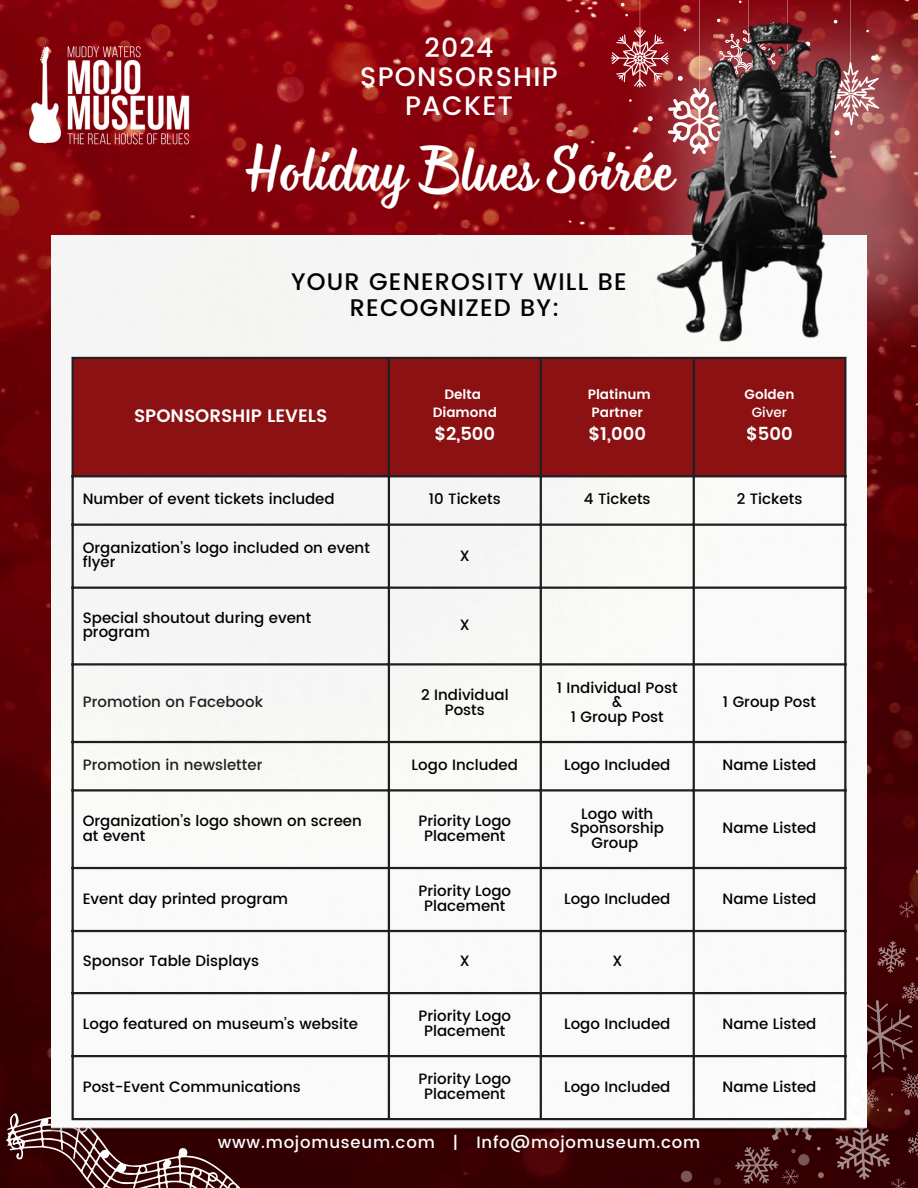
<style>
.page{position:relative;width:918px;height:1188px;background:#fff}
.page>*{position:absolute;margin:0;border:0;box-sizing:border-box;transform-origin:0 0}
.t1{font:48.9px "Monarda";color:#fff}
.t2{font:500 26.7px/29.1px "Poppins";letter-spacing:.05em;color:#fff;text-align:center}
.t3{font:500 24px/25.8px "Poppins";letter-spacing:.05em;color:#000;text-align:center}
.t4{font:600 18px "Poppins";color:#fff}
.t5{font:500 16.5px "Poppins";letter-spacing:.05em;color:#fff}
.t6{font:500 15px/14.7px "Poppins";color:#000;text-align:center}
.t7{font:500 15px "Poppins";color:#1f1f1f}
.t8{font:600 13.5px "Poppins";color:#fff}
.t9{font:500 13.5px "Poppins";color:#fff}
</style>
<div class="page">
<img style="left:0;top:0;width:918px;height:1188px">
<img style="left:606px;top:0;width:312px;height:370px">
<svg style="left:611px;top:0;width:268px;height:23px;background:#8e1017"></svg>
<svg style="left:714px;top:1178px;width:7px;height:7px"></svg>
<svg style="left:899px;top:901px;width:19px;height:30px"></svg>
<svg style="left:681px;top:1171px;width:11px;height:11px"></svg>
<svg style="left:877px;top:941px;width:29px;height:32px"></svg>
<svg style="left:729px;top:982px;width:189px;height:206px;background:#461516"></svg>
<svg style="left:0;top:1032px;width:247px;height:156px;background:#502323"></svg>
<img style="left:30px;top:45px;width:161px;height:101px">
<img style="left:51px;top:235px;width:816px;height:899px">
<img style="left:611px;top:23px;width:290px;height:319px">
<div style="left:74px;top:359px;width:770px;height:116px;background:#8b1113"></div>
<hr style="left:72px;top:359px;width:2px;height:759px;background:#1f1f1f">
<hr style="left:388px;top:359px;width:2px;height:759px;background:#1f1f1f">
<hr style="left:540px;top:359px;width:2px;height:759px;background:#1f1f1f">
<hr style="left:693px;top:359px;width:2px;height:759px;background:#1f1f1f">
<hr style="left:844px;top:359px;width:2px;height:759px;background:#1f1f1f">
<hr style="left:72px;top:357px;width:774px;height:2px;background:#1f1f1f">
<hr style="left:72px;top:475px;width:774px;height:2px;background:#1f1f1f">
<hr style="left:72px;top:524px;width:774px;height:2px;background:#1f1f1f">
<hr style="left:72px;top:587px;width:774px;height:2px;background:#1f1f1f">
<hr style="left:72px;top:663px;width:774px;height:3px;background:#1f1f1f">
<hr style="left:72px;top:741px;width:774px;height:2px;background:#1f1f1f">
<hr style="left:72px;top:789px;width:774px;height:3px;background:#1f1f1f">
<hr style="left:72px;top:867px;width:774px;height:2px;background:#1f1f1f">
<hr style="left:72px;top:930px;width:774px;height:2px;background:#1f1f1f">
<hr style="left:72px;top:992px;width:774px;height:2px;background:#1f1f1f">
<hr style="left:72px;top:1055px;width:774px;height:2px;background:#1f1f1f">
<hr style="left:72px;top:1118px;width:774px;height:2px;background:#1f1f1f">
<p class="t2" style="left:360px;top:33px;width:199px">2024<br>SPONSORSHIP<br>PACKET</p>
<p class="t1" style="left:246px;top:144px;width:427px">Holiday Blues Soirée</p>
<p class="t3" style="left:291px;top:269px;width:337px">YOUR GENEROSITY WILL BE<br>RECOGNIZED BY:</p>
<h2 class="t4" style="left:134px;top:405px;width:195px">SPONSORSHIP LEVELS</h2>
<p class="t8" style="left:444px;top:386px;width:38px">Delta</p>
<h1 class="t8" style="left:433px;top:404px;width:66px">Diamond</h1>
<p class="t4" style="left:434px;top:424px;width:62px">$2,500</p>
<h3 class="t8" style="left:588px;top:386px;width:65px">Platinum</h3>
<p class="t8" style="left:592px;top:404px;width:53px">Partner</p>
<p class="t4" style="left:589px;top:424px;width:59px">$1,000</p>
<p class="t8" style="left:745px;top:386px;width:51px">Golden</p>
<p class="t9" style="left:752px;top:404px;width:37px">Giver</p>
<p class="t4" style="left:746px;top:424px;width:48px">$500</p>
<p class="t6" style="left:83px;top:492px;width:253px">Number of event tickets included</p>
<p class="t6" style="left:429px;top:492px;width:73px">10 Tickets</p>
<p class="t6" style="left:584px;top:492px;width:68px">4 Tickets</p>
<p class="t6" style="left:737px;top:492px;width:67px">2 Tickets</p>
<p class="t6" style="left:83px;top:540px;width:289px;text-align:left">Organization’s logo included on event flyer</p>
<p class="t6" style="left:460px;top:548px;width:11px">X</p>
<p class="t6" style="left:83px;top:610px;width:230px;text-align:left">Special shoutout during event program</p>
<p class="t6" style="left:460px;top:618px;width:11px">X</p>
<p class="t7" style="left:83px;top:693px;width:182px">Promotion on Facebook</p>
<p class="t6" style="left:421px;top:688px;width:89px">2 Individual<br>Posts</p>
<p class="t6" style="left:557px;top:680px;width:122px">1 Individual Post &amp;</p>
<p class="t6" style="left:571px;top:709px;width:95px">1 Group Post</p>
<p class="t6" style="left:723px;top:695px;width:95px">1 Group Post</p>
<p class="t7" style="left:83px;top:756px;width:181px">Promotion in newsletter</p>
<p class="t6" style="left:412px;top:758px;width:108px">Logo Included</p>
<p class="t6" style="left:564px;top:758px;width:108px">Logo Included</p>
<p class="t6" style="left:723px;top:758px;width:95px">Name Listed</p>
<p class="t6" style="left:83px;top:814px;width:281px;text-align:left">Organization’s logo shown on screen at event</p>
<p class="t6" style="left:419px;top:814px;width:94px">Priority Logo<br>Placement</p>
<p class="t6" style="left:570px;top:806px;width:95px">Logo with<br>Sponsorship<br>Group</p>
<p class="t6" style="left:723px;top:821px;width:95px">Name Listed</p>
<p class="t6" style="left:83px;top:891px;width:207px">Event day printed program</p>
<p class="t6" style="left:419px;top:884px;width:94px">Priority Logo<br>Placement</p>
<p class="t6" style="left:564px;top:891px;width:108px">Logo Included</p>
<p class="t6" style="left:723px;top:891px;width:95px">Name Listed</p>
<p class="t6" style="left:83px;top:953px;width:178px">Sponsor Table Displays</p>
<p class="t6" style="left:460px;top:953px;width:11px">X</p>
<p class="t6" style="left:612px;top:953px;width:11px">X</p>
<p class="t6" style="left:83px;top:1017px;width:277px">Logo featured on museum’s website</p>
<p class="t6" style="left:419px;top:1009px;width:94px">Priority Logo<br>Placement</p>
<p class="t6" style="left:564px;top:1017px;width:108px">Logo Included</p>
<p class="t6" style="left:723px;top:1017px;width:95px">Name Listed</p>
<p class="t6" style="left:83px;top:1080px;width:220px">Post-Event Communications</p>
<p class="t6" style="left:419px;top:1072px;width:94px">Priority Logo<br>Placement</p>
<p class="t6" style="left:564px;top:1080px;width:108px">Logo Included</p>
<p class="t6" style="left:723px;top:1080px;width:95px">Name Listed</p>
<p class="t5" style="left:218px;top:1132px;width:484px">www.mojomuseum.com | Info@mojomuseum.com</p>
</div>
